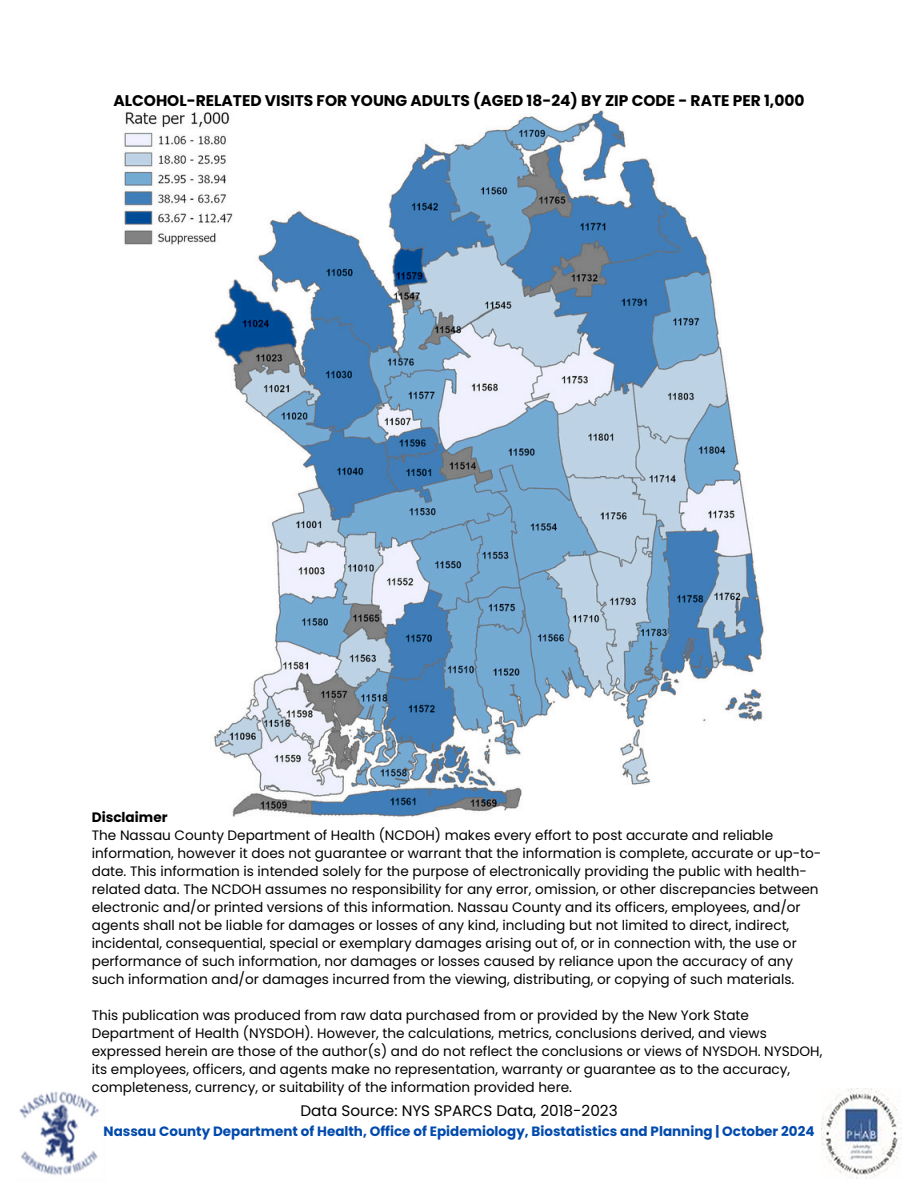
<style>
.page{position:relative;width:918px;height:1188px;background:#fff}
.page>*{position:absolute;margin:0;border:0;box-sizing:border-box;transform-origin:0 0}
.t1{font:700 15.45px "Poppins";color:#000}
.t2{font:15.3px "Poppins";color:#000}
.t3{font:13.65px/18px "Poppins";color:#000}
.t4{font:700 13.65px "Poppins";color:#000}
.t5{font:700 13.5px "Poppins";color:#004aad}
</style>
<div class="page">
<img style="left:19px;top:1091px;width:80px;height:85px">
<img style="left:821px;top:1089px;width:80px;height:90px">
<img style="left:214px;top:110px;width:550px;height:707px">
<svg style="left:238px;top:110px;width:149px;height:96px"></svg>
<img style="left:124px;top:110px;width:114px;height:140px">
<p class="t1" style="left:113px;top:89px;width:693px">ALCOHOL-RELATED VISITS FOR YOUNG ADULTS (AGED 18-24) BY ZIP CODE - RATE PER 1,000</p>
<p class="t4" style="left:92px;top:808px;width:77px">Disclaimer</p>
<p class="t3" style="left:92px;top:826px;width:731px">The Nassau County Department of Health (NCDOH) makes every effort to post accurate and reliable information, however it does not guarantee or warrant that the information is complete, accurate or up-to&shy;date. This information is intended solely for the purpose of electronically providing the public with health&shy;related data. The NCDOH assumes no responsibility for any error, omission, or other discrepancies between electronic and/or printed versions of this information. Nassau County and its officers, employees, and/or agents shall not be liable for damages or losses of any kind, including but not limited to direct, indirect, incidental, consequential, special or exemplary damages arising out of, or in connection with, the use or performance of such information, nor damages or losses caused by reliance upon the accuracy of any such information and/or damages incurred from the viewing, distributing, or copying of such materials.</p>
<h2 class="t3" style="left:92px;top:1006px;width:732px">This publication was produced from raw data purchased from or provided by the New York State Department of Health (NYSDOH). However, the calculations, metrics, conclusions derived, and views expressed herein are those of the author(s) and do not reflect the conclusions or views of NYSDOH. NYSDOH, its employees, officers, and agents make no representation, warranty or guarantee as to the accuracy, completeness, currency, or suitability of the information provided here.</h2>
<p class="t2" style="left:301px;top:1100px;width:319px">Data Source: NYS SPARCS Data, 2018-2023</p>
<p class="t5" style="left:104px;top:1122px;width:713px">Nassau County Department of Health, Office of Epidemiology, Biostatistics and Planning | October 2024</p>
</div>
